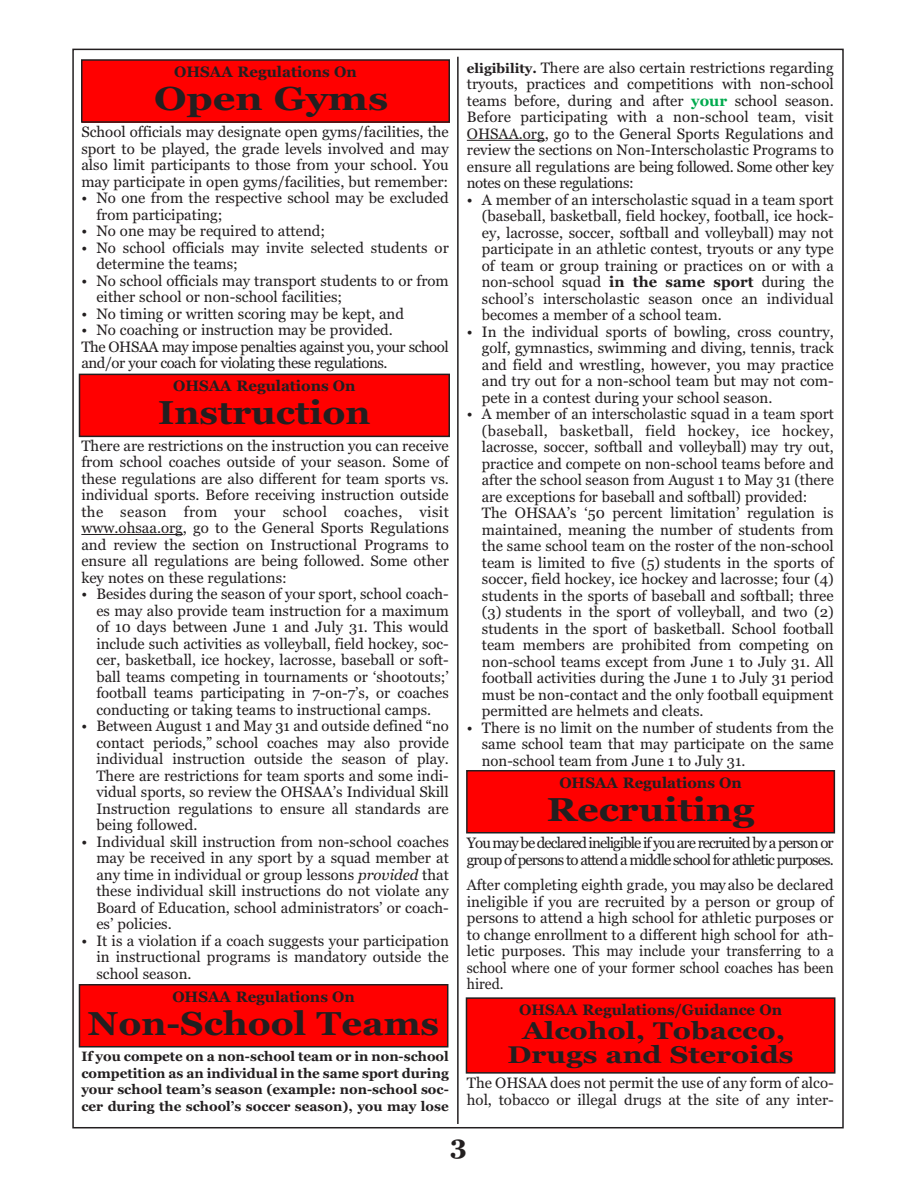
<style>
.page{position:relative;width:918px;height:1188px;background:#fff}
.page>*{position:absolute;margin:0;border:0;box-sizing:border-box;transform-origin:0 0}
.t1{font:700 33px "Georgia";color:#231f20;scale:1.1 1}
.t2{font:700 33px "Georgia";color:#231f20;scale:1.15 1}
.t3{font:700 33px "Georgia";color:#231f20;scale:1.2 1}
.t4{font:700 27px "Georgia";color:#231f20}
.t5{font:700 24px/24px "Georgia";color:#231f20;text-align:center;scale:1.2 1}
.t6{font:15px/16.5px "Georgia";color:#231f20;text-align:justify}
.t7{font:15px/16.5px "Georgia";letter-spacing:-.03em;color:#231f20}
.t8{font:15px/16.5px "Georgia";letter-spacing:-.06em;color:#231f20}
.t9{font:700 15px "Georgia";color:#231f20}
.t10{font:700 13.5px/16.5px "Georgia";color:#231f20;text-align:justify}
.s1{font-style:italic}
.s2{font-weight:700;font-size:13.5px}
.s3{font-weight:700;color:#00aa4e}
.s4{font-weight:700}
</style>
<div class="page">
<hr style="left:457px;top:57px;width:2px;height:1067px;background:#231f20">
<hr style="left:81px;top:534px;width:102px;height:1px;background:#231f20">
<hr style="left:467px;top:140px;width:78px;height:1px;background:#231f20">
<div style="left:82px;top:60px;width:367px;height:62px;background:#f00"></div>
<div style="left:81px;top:59px;width:369px;height:64px;border:2px solid #231f20"></div>
<div style="left:80px;top:374px;width:369px;height:62px;background:#f00"></div>
<div style="left:79px;top:374px;width:371px;height:63px;border:2px solid #231f20"></div>
<div style="left:79px;top:985px;width:369px;height:62px;background:#f00"></div>
<div style="left:79px;top:984px;width:369px;height:64px;border:2px solid #231f20"></div>
<div style="left:467px;top:771px;width:367px;height:62px;background:#f00"></div>
<div style="left:466px;top:770px;width:369px;height:64px;border:2px solid #231f20"></div>
<div style="left:466px;top:998px;width:369px;height:75px;background:#f00"></div>
<div style="left:466px;top:997px;width:369px;height:77px;border:2px solid #231f20"></div>
<p class="t9" style="left:174px;top:63px;width:184px">OHSAA Regulations On</p>
<h1 class="t3" style="left:154px;top:79px;width:197px">Open Gyms</h1>
<p class="t6" style="left:81px;top:124px;width:369px">School officials may designate open gyms/facilities, the sport to be played, the grade levels involved and may also limit participants to those from your school. You may participate in open gyms/facilities, but remember:</p>
<p class="t6" style="left:96px;top:190px;width:354px;text-indent:-15px">• No one from the respective school may be excluded from participating;</p>
<p class="t6" style="left:81px;top:223px;width:245px">• No one may be required to attend;</p>
<p class="t6" style="left:96px;top:239px;width:354px;text-indent:-15px">• No school officials may invite selected students or determine the teams;</p>
<p class="t6" style="left:96px;top:272px;width:354px;text-indent:-15px">• No school officials may transport students to or from either school or non-school facilities;</p>
<p class="t6" style="left:81px;top:305px;width:324px">• No timing or written scoring may be kept, and</p>
<p class="t7" style="left:81px;top:322px;width:369px">• No coaching or instruction may be provided.<br>The OHSAA may impose penalties against you, your school and/or your coach for violating these regulations.</p>
<p class="t9" style="left:173px;top:377px;width:184px">OHSAA Regulations On</p>
<h1 class="t1" style="left:158px;top:394px;width:195px">Instruction</h1>
<p class="t6" style="left:81px;top:437px;width:369px">There are restrictions on the instruction you can receive from school coaches outside of your season. Some of these regulations are also different for team sports vs. individual sports. Before receiving instruction outside the season from your school coaches, visit www.ohsaa.org, go to the General Sports Regulations and review the section on Instructional Programs to ensure all regulations are being followed. Some other key notes on these regulations:</p>
<p class="t6" style="left:96px;top:586px;width:354px;text-indent:-15px">• Besides during the season of your sport, school coach&shy;es may also provide team instruction for a maximum of 10 days between June 1 and July 31. This would include such activities as volleyball, field hockey, soc&shy;cer, basketball, ice hockey, lacrosse, baseball or soft&shy;ball teams competing in tournaments or ‘shootouts;’ football teams participating in 7-on-7’s, or coaches conducting or taking teams to instructional camps.</p>
<p class="t6" style="left:96px;top:718px;width:354px;text-indent:-15px">• Between August 1 and May 31 and outside defined “no contact periods,” school coaches may also provide individual instruction outside the season of play.<br>There are restrictions for team sports and some indi&shy;vidual sports, so review the OHSAA’s Individual Skill Instruction regulations to ensure all standards are being followed.</p>
<p class="t6" style="left:96px;top:833px;width:354px;text-indent:-15px">• Individual skill instruction from non-school coaches may be received in any sport by a squad member at any time in individual or group lessons <span class="s1">provided</span> that these individual skill instructions do not violate any Board of Education, school administrators’ or coach&shy;es’ policies.</p>
<p class="t6" style="left:96px;top:932px;width:354px;text-indent:-15px">• It is a violation if a coach suggests your participation in instructional programs is mandatory outside the school season.</p>
<p class="t9" style="left:172px;top:988px;width:184px">OHSAA Regulations On</p>
<h1 class="t1" style="left:88px;top:1004px;width:321px">Non-School Teams</h1>
<p class="t10" style="left:81px;top:1048px;width:369px">If you compete on a non-school team or in non-school competition as an individual in the same sport during your school team’s season (example: non-school soc&shy;cer during the school’s soccer season), you may lose</p>
<p class="t6" style="left:467px;top:59px;width:368px"><span class="s2">eligibility.</span> There are also certain restrictions regarding tryouts, practices and competitions with non-school teams before, during and after <span class="s3">your</span> school season.<br>Before participating with a non-school team, visit OHSAA.org, go to the General Sports Regulations and review the sections on Non-Interscholastic Programs to ensure all regulations are being followed. Some other key notes on these regulations:</p>
<p class="t6" style="left:482px;top:191px;width:353px;text-indent:-15px">• A member of an interscholastic squad in a team sport (baseball, basketball, field hockey, football, ice hock&shy;ey, lacrosse, soccer, softball and volleyball) may not participate in an athletic contest, tryouts or any type of team or group training or practices on or with a non-school squad <span class="s4">in the same sport</span> during the school’s interscholastic season once an individual becomes a member of a school team.</p>
<p class="t6" style="left:482px;top:323px;width:353px;text-indent:-15px">• In the individual sports of bowling, cross country, golf, gymnastics, swimming and diving, tennis, track and field and wrestling, however, you may practice and try out for a non-school team but may not com&shy;pete in a contest during your school season.</p>
<p class="t6" style="left:482px;top:406px;width:353px;text-align:left;text-indent:-15px">• A member of an interscholastic squad in a team sport (baseball, basketball, field hockey, ice hockey, lacrosse, soccer, softball and volleyball) may try out, practice and compete on non-school teams before and after the school season from August 1 to May 31 (there are exceptions for baseball and softball) provided:<br>The OHSAA’s ‘50 percent limitation’ regulation is maintained, meaning the number of students from the same school team on the roster of the non-school team is limited to five (5) students in the sports of soccer, field hockey, ice hockey and lacrosse; four (4) students in the sports of baseball and softball; three (3) students in the sport of volleyball, and two (2) students in the sport of basketball. School football team members are prohibited from competing on non-school teams except from June 1 to July 31. All football activities during the June 1 to July 31 period must be non-contact and the only football equipment permitted are helmets and cleats.</p>
<p class="t6" style="left:482px;top:719px;width:353px;text-indent:-15px">• There is no limit on the number of students from the same school team that may participate on the same non-school team from June 1 to July 31.</p>
<p class="t9" style="left:559px;top:774px;width:184px">OHSAA Regulations On</p>
<h1 class="t2" style="left:547px;top:790px;width:182px">Recruiting</h1>
<p class="t8" style="left:467px;top:835px;width:368px">You may be declared ineligible if you are recruited by a person or group of persons to attend a middle school for athletic purposes.</p>
<p class="t6" style="left:467px;top:877px;width:368px">After completing eighth grade, you mayalso be declared ineligible if you are recruited by a person or group of persons to attend a high school for athletic purposes or to change enrollment to a different high school for ath&shy;letic purposes. This may include your transferring to a school where one of your former school coaches has been hired.</p>
<p class="t9" style="left:519px;top:1001px;width:264px">OHSAA Regulations/Guidance On</p>
<h3 class="t5" style="left:508px;top:1019px;width:240px">Alcohol, Tobacco,<br>Drugs and Steroids</h3>
<p class="t6" style="left:467px;top:1075px;width:368px">The OHSAA does not permit the use of any form of alco&shy;hol, tobacco or illegal drugs at the site of any inter-</p>
<h2 class="t4" style="left:450px;top:1129px;width:18px">3</h2>
</div>
